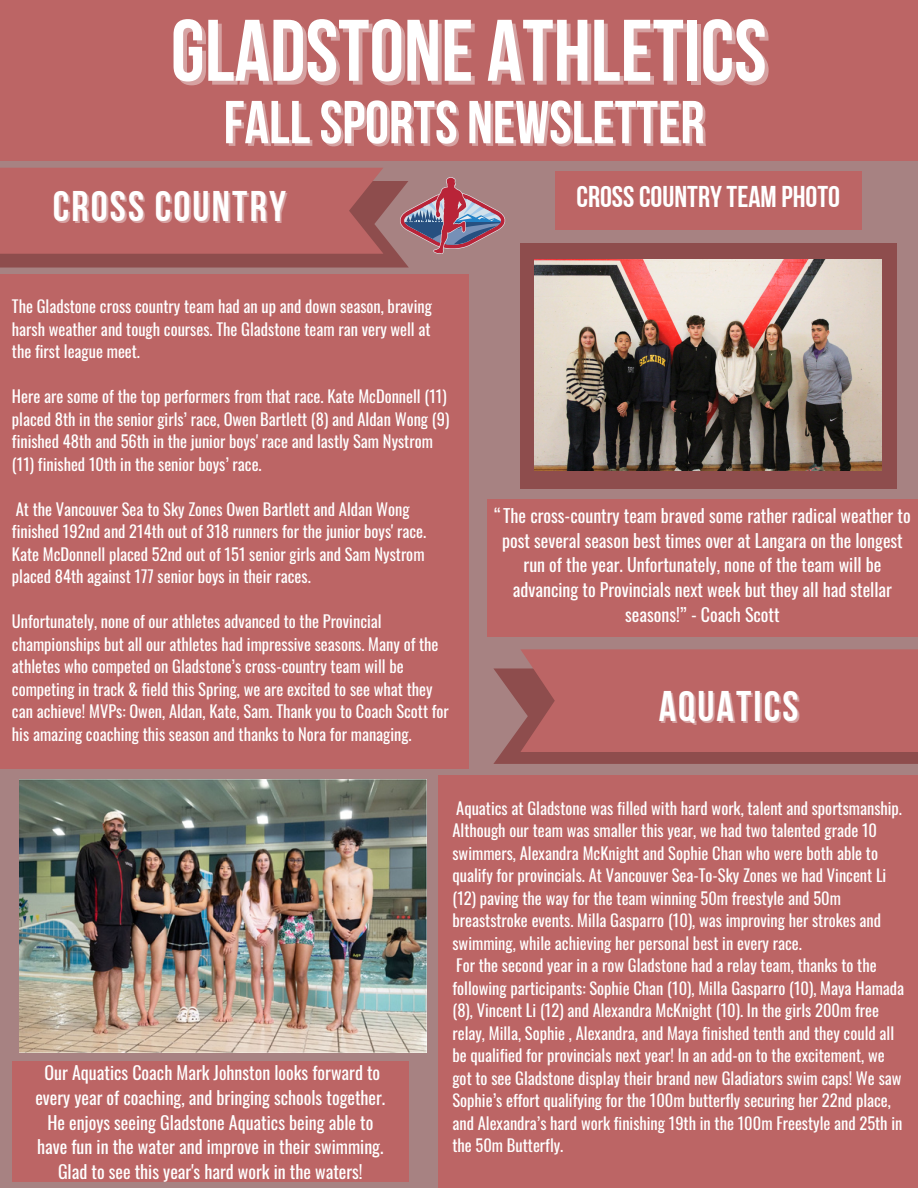
<style>
.page{position:relative;width:918px;height:1188px;background:#a78282}
.page>*{position:absolute;margin:0;border:0;box-sizing:border-box;transform-origin:0 0}
.t1{font:87.15px "Bebas Neue Cyrillic";color:#fff}
.t2{font:60.45px "Bebas Neue Cyrillic";color:#fff}
.t3{font:42.75px "Bebas Neue Cyrillic";letter-spacing:.05em;color:#fff}
.t4{font:30px "Bebas Neue Cyrillic";color:#fff}
.t5{font:18px/24.8px "Oswald";color:#fff;text-align:center}
.t6{font:16.5px/22.5px "Oswald";color:#fff}
</style>
<div class="page">
<div style="left:0;top:275px;width:469px;height:494px;background:#bc6565"></div>
<div style="left:0;top:0;width:918px;height:161px;background:#bc6565"></div>
<div style="left:438px;top:775px;width:480px;height:413px;background:#bc6565"></div>
<svg style="left:493px;top:649px;width:425px;height:115px;background:#b46262"></svg>
<div style="left:520px;top:243px;width:376px;height:246px;background:#8e4d4d"></div>
<img style="left:534px;top:260px;width:348px;height:210px">
<div style="left:487px;top:499px;width:431px;height:137px;background:#bc6565"></div>
<img style="left:19px;top:779px;width:407px;height:274px">
<div style="left:12px;top:1061px;width:397px;height:121px;background:#bc6565"></div>
<div style="left:555px;top:171px;width:307px;height:58px;background:#bc6565"></div>
<svg style="left:0;top:168px;width:506px;height:100px;background:#ae6668"></svg>
<h2 class="t1" style="left:171px;top:15px;width:597px">GLADSTONE ATHLETICS</h2>
<p class="t2" style="left:224px;top:98px;width:483px">FALLSPORTS NEWSLETTER</p>
<h3 class="t3" style="left:53px;top:189px;width:235px">CROSS COUNTRY</h3>
<h4 class="t6" style="left:12px;top:295px;width:421px;text-align:justify">The Gladstone cross country team had an up and down season, braving harsh weather and tough courses. The Gladstone team ran very well at the first league meet.</h4>
<p class="t6" style="left:12px;top:385px;width:439px">Here are some of the top performers from that race. Kate McDonnell (11) placed 8th in the senior girls’ race, Owen Bartlett (8) and Aldan Wong (9) finished 48th and 56th in the junior boys' race and lastly Sam Nystrom (11) finished 10th in the senior boys’ race.</p>
<p class="t6" style="left:12px;top:497px;width:416px">At the Vancouver Sea to Sky Zones Owen Bartlett and Aldan Wong finished 192nd and 214th out of 318 runners for the junior boys' race.<br>Kate McDonnell placed 52nd out of 151 senior girls and Sam Nystrom placed 84th against 177 senior boys in their races.</p>
<p class="t6" style="left:12px;top:610px;width:438px">Unfortunately, none of our athletes advanced to the Provincial championships but all our athletes had impressive seasons. Many of the athletes who competed on Gladstone’s cross-country team will be competing in track &amp; field this Spring, we are excited to see what they can achieve! MVPs: Owen, Aldan, Kate, Sam. Thank you to Coach Scott for his amazing coaching this season and thanks to Nora for managing.</p>
<h1 class="t4" style="left:576px;top:185px;width:265px">CROSSCOUNTRYTEAM PHOTO</h1>
<p class="t5" style="left:494px;top:502px;width:418px">“ The cross-country team braved some rather radical weather to post several season best times over at Langara on the longest run of the year. Unfortunately, none of the team will be advancing to Provincials next week but they all had stellar seasons!” - Coach Scott</p>
<p class="t3" style="left:659px;top:689px;width:141px">AQUATICS</p>
<p class="t5" style="left:35px;top:1060px;width:351px">Our Aquatics Coach Mark Johnston looks forward to every year of coaching, and bringing schools together.<br>He enjoys seeing Gladstone Aquatics being able to have fun in the water and improve in their swimming.<br>Glad to see this year's hard work in the waters!</p>
<p class="t6" style="left:452px;top:796px;width:451px">Aquatics at Gladstone was filled with hard work, talent and sportsmanship.<br>Although our team was smaller this year, we had two talented grade 10 swimmers, Alexandra McKnight and Sophie Chan who were both able to qualify for provincials. At Vancouver Sea-To-Sky Zones we had Vincent Li (12) paving the way for the team winning 50m freestyle and 50m breaststroke events. Milla Gasparro (10), was improving her strokes and swimming, while achieving her personal best in every race.</p>
<p class="t6" style="left:452px;top:953px;width:453px">For the second year in a row Gladstone had a relay team, thanks to the following participants: Sophie Chan (10), Milla Gasparro (10), Maya Hamada (8), Vincent Li (12) and Alexandra McKnight (10). In the girls 200m free relay, Milla, Sophie , Alexandra, and Maya finished tenth and they could all be qualified for provincials next year! In an add-on to the excitement, we got to see Gladstone display their brand new Gladiators swim caps! We saw Sophie’s effort qualifying for the 100m butterfly securing her 22nd place, and Alexandra’s hard work finishing 19th in the 100m Freestyle and 25th in the 50m Butterfly.</p>
</div>
